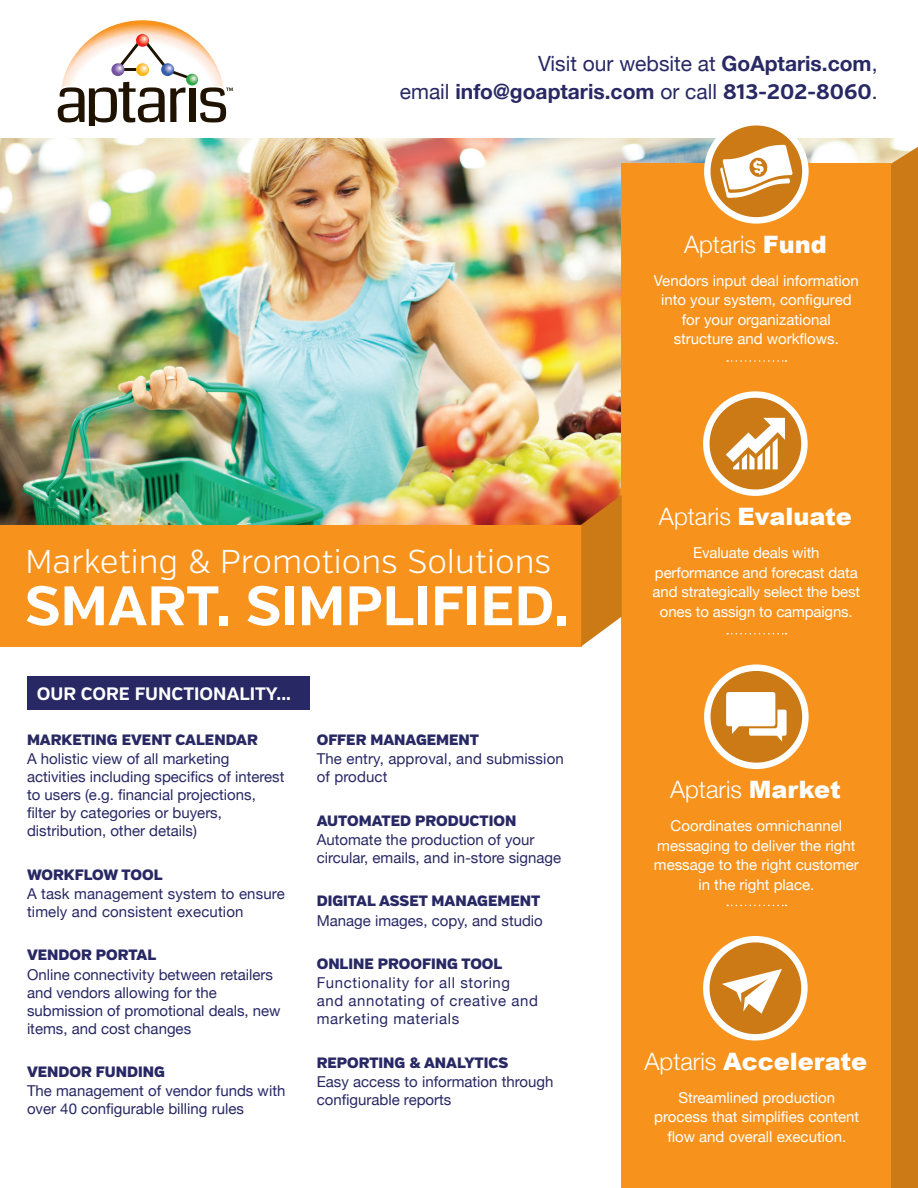
<style>
.page{position:relative;width:918px;height:1188px;background:#fff}
.page>*{position:absolute;margin:0;border:0;box-sizing:border-box;transform-origin:0 0}
.t1{font:700 55.5px "Verb";color:#fff}
.t2{font:300 33px "Verb";color:#fff}
.t3{font:900 24px "Arial";color:#fff}
.t4{font:300 24px "Helvetica Neue";color:#fff}
.t5{font:700 21px/28.5px "Helvetica Neue";color:#282865;text-align:right}
.t6{font:700 18px "Verb";color:#fff}
.t7{font:15px/18px "Helvetica Neue";color:#282865}
.t8{font:15px/19.5px "Helvetica Neue";color:#fff;text-align:center}
.t9{font:900 15px "Verb";color:#282865}
.t10{font:15px/18px "Helvetica Neue";letter-spacing:.04em;color:#282865}
.s1{font-weight:400}
.s2{font-family:"Verb"}
.s3{font-family:"Arial";font-weight:900}
.s4{font-family:"Helvetica Neue";font-weight:300}
</style>
<div class="page">
<img style="left:0;top:138px;width:704px;height:387px">
<img style="left:809px;top:138px;width:86px;height:26px">
<svg style="left:58px;top:20px;width:175px;height:106px"></svg>
<div style="left:622px;top:164px;width:269px;height:1024px;background:#f7931d"></div>
<div style="left:891px;top:147px;width:27px;height:1041px;background:#cb7a16"></div>
<div style="left:0;top:525px;width:581px;height:121px;background:#f7931d"></div>
<svg style="left:581px;top:495px;width:41px;height:151px;background:#ce802c"></svg>
<div style="left:27px;top:676px;width:283px;height:34px;background:#282865"></div>
<svg style="left:727px;top:633px;width:59px;height:1px"></svg>
<svg style="left:727px;top:360px;width:59px;height:2px"></svg>
<svg style="left:727px;top:905px;width:59px;height:1px"></svg>
<svg style="left:703px;top:936px;width:105px;height:105px"></svg>
<svg style="left:704px;top:664px;width:105px;height:105px"></svg>
<svg style="left:704px;top:125px;width:105px;height:99px"></svg>
<svg style="left:703px;top:391px;width:105px;height:105px"></svg>
<h3 class="t5" style="left:400px;top:50px;width:479px"><span class="s1">Visit our website at</span> GoAptaris.com<span class="s1">,<br>email</span> info@goaptaris.com <span class="s1">or call</span> <span class="s2">813-202-8060</span><span class="s1">.</span></h3>
<h3 class="t4" style="left:684px;top:225px;width:144px">Aptaris <span class="s3">Fund</span></h3>
<p class="t8" style="left:654px;top:272px;width:206px">Vendors input deal information into your system, configured for your organizational structure and workflows.</p>
<h2 class="t2" style="left:25px;top:542px;width:528px">Marketing &amp; Promotions Solutions</h2>
<h1 class="t1" style="left:25px;top:572px;width:545px">SMART. SIMPLIFIED.</h1>
<p class="t6" style="left:37px;top:683px;width:256px">OUR CORE FUNCTIONALITY...</p>
<p class="t9" style="left:27px;top:730px;width:232px">MARKETING EVENT CALENDAR</p>
<p class="t7" style="left:27px;top:751px;width:259px">A holistic view of all marketing activities including specifics of interest to users (e.g. financial projections, filter by categories or buyers, distribution, other details)</p>
<p class="t9" style="left:27px;top:865px;width:137px">WORKFLOW TOOL</p>
<p class="t7" style="left:27px;top:886px;width:259px">A task management system to ensure timely and consistent execution</p>
<p class="t9" style="left:27px;top:946px;width:131px">VENDOR PORTAL</p>
<p class="t7" style="left:27px;top:966px;width:255px">Online connectivity between retailers and vendors allowing for the submission of promotional deals, new items, and cost changes</p>
<p class="t9" style="left:27px;top:1062px;width:139px">VENDOR FUNDING</p>
<p class="t7" style="left:27px;top:1083px;width:260px">The management of vendor funds with over 40 configurable billing rules</p>
<p class="t9" style="left:317px;top:730px;width:164px">OFFER MANAGEMENT</p>
<p class="t7" style="left:317px;top:751px;width:249px">The entry, approval, and submission of product</p>
<p class="t9" style="left:317px;top:811px;width:201px">AUTOMATED PRODUCTION</p>
<p class="t7" style="left:317px;top:832px;width:246px">Automate the production of your circular, emails, and in-store signage</p>
<p class="t9" style="left:317px;top:892px;width:225px">DIGITAL ASSET MANAGEMENT</p>
<p class="t7" style="left:317px;top:912px;width:228px">Manage images, copy, and studio</p>
<p class="t9" style="left:317px;top:954px;width:187px">ONLINE PROOFING TOOL</p>
<p class="t10" style="left:317px;top:975px;width:223px">Functionality for all storing and annotating of creative and marketing materials</p>
<p class="t9" style="left:317px;top:1053px;width:193px">REPORTING &amp; ANALYTICS</p>
<p class="t7" style="left:317px;top:1074px;width:238px">Easy access to information through configurable reports</p>
<h3 class="t3" style="left:659px;top:499px;width:194px"><span class="s4">Aptaris</span> Evaluate</h3>
<p class="t8" style="left:653px;top:544px;width:209px">Evaluate deals with performance and forecast data and strategically select the best ones to assign to campaigns.</p>
<h3 class="t4" style="left:670px;top:770px;width:172px">Aptaris <span class="s3">Market</span></h3>
<p class="t8" style="left:654px;top:817px;width:206px">Coordinates omnichannel messaging to deliver the right message to the right customer in the right place.</p>
<h3 class="t3" style="left:644px;top:1044px;width:224px"><span class="s4">Aptaris</span> Accelerate</h3>
<p class="t8" style="left:654px;top:1089px;width:207px">Streamlined production process that simplifies content flow and overall execution.</p>
</div>
